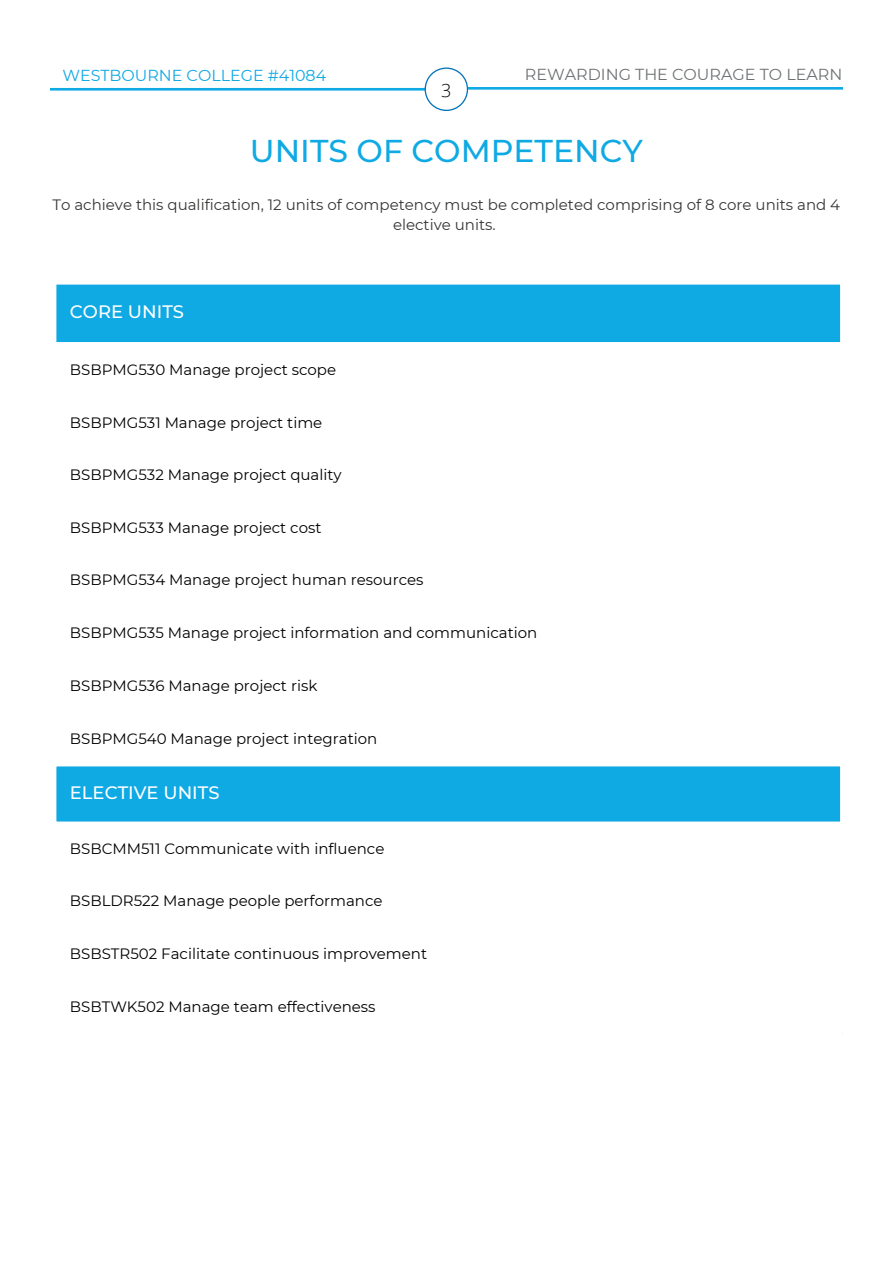
<style>
.page{position:relative;width:893px;height:1264px;background:#fff}
.page>*{position:absolute;margin:0;border:0;box-sizing:border-box;transform-origin:0 0}
.t1{font:500 31.5px "Montserrat";color:#0fa9e4}
.t2{font:500 18px "Montserrat";color:#fff}
.t3{font:300 18px "Open Sans";color:#000}
.t4{font:15.9px "Montserrat";color:#6e7173}
.t5{font:15.9px "Montserrat";color:#0fa9e4}
.t6{font:15px "Montserrat";color:#000}
.t7{font:15px/20.2px "Montserrat";color:#353634;text-align:center}
</style>
<div class="page">
<svg style="left:50px;top:67px;width:792px;height:44px"></svg>
<div style="left:56px;top:284px;width:784px;height:58px;background:#0fa9e4"></div>
<div style="left:56px;top:766px;width:784px;height:55px;background:#0fa9e4"></div>
<p class="t5" style="left:62px;top:66px;width:265px">WESTBOURNE COLLEGE #41084</p>
<p class="t3" style="left:441px;top:77px;width:12px">3</p>
<p class="t4" style="left:525px;top:65px;width:319px">REWARDING THE COURAGE TO LEARN</p>
<p class="t1" style="left:250px;top:132px;width:394px">UNITS OF COMPETENCY</p>
<p class="t7" style="left:52px;top:194px;width:789px">To achieve this qualification, 12 units of competency must be completed comprising of 8 core units and 4 elective units.</p>
<p class="t2" style="left:70px;top:301px;width:116px">CORE UNITS</p>
<p class="t6" style="left:70px;top:360px;width:268px">BSBPMG530 Manage project scope</p>
<p class="t6" style="left:70px;top:413px;width:254px">BSBPMG531 Manage project time</p>
<p class="t6" style="left:70px;top:466px;width:273px">BSBPMG532 Manage project quality</p>
<p class="t6" style="left:70px;top:518px;width:253px">BSBPMG533 Manage project cost</p>
<p class="t6" style="left:70px;top:570px;width:355px">BSBPMG534 Manage project human resources</p>
<p class="t6" style="left:70px;top:623px;width:469px">BSBPMG535 Manage project information and communication</p>
<p class="t6" style="left:70px;top:676px;width:249px">BSBPMG536 Manage project risk</p>
<p class="t6" style="left:70px;top:729px;width:309px">BSBPMG540 Manage project integration</p>
<p class="t2" style="left:70px;top:781px;width:151px">ELECTIVE UNITS</p>
<p class="t6" style="left:70px;top:839px;width:316px">BSBCMM511 Communicate with influence</p>
<p class="t6" style="left:70px;top:891px;width:314px">BSBLDR522 Manage people performance</p>
<p class="t6" style="left:70px;top:944px;width:358px">BSBSTR502 Facilitate continuous improvement</p>
<p class="t6" style="left:70px;top:997px;width:307px">BSBTWK502 Manage team effectiveness</p>
</div>
